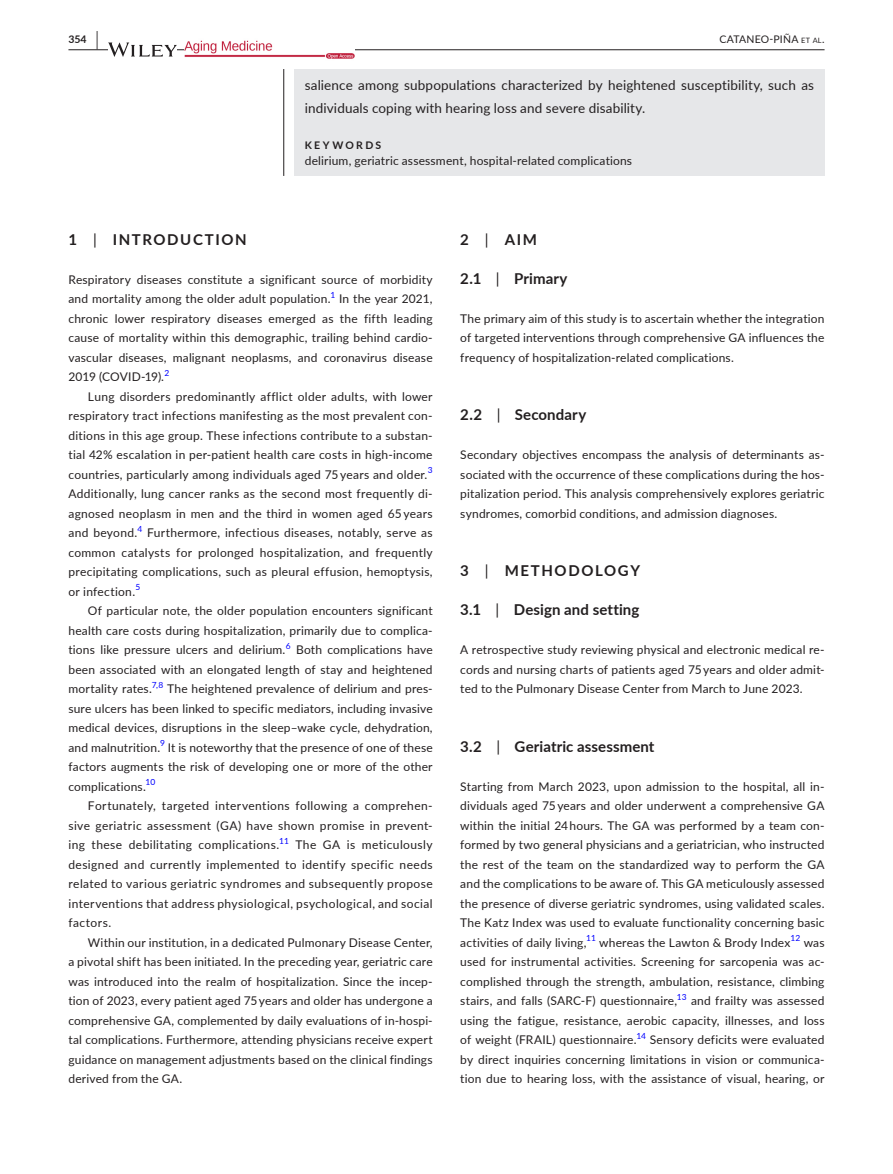
<style>
.page{position:relative;width:893px;height:1174px;background:#fff}
.page>*{position:absolute;margin:0;border:0;box-sizing:border-box;transform-origin:0 0}
.t1{font:700 15px "Lato";letter-spacing:.01em;color:#231f20}
.t2{font:700 15px "Lato";letter-spacing:.105em;color:#231f20}
.t3{font:700 15px "Lato";letter-spacing:.11em;color:#231f20}
.t4{font:13.5px/22.5px "Lato";letter-spacing:.01em;color:#231f20}
.t5{font:12px/19.5px "Lato";letter-spacing:.015em;color:#231f20;text-align:justify}
.t6{font:10.5px "Lato";letter-spacing:.02em;color:#231f20}
.t7{font:700 10.5px "Lato";letter-spacing:.22em;color:#231f20}
.t8{font:8.4px "Lato";letter-spacing:-.005em;color:#00f}
.s1{font-size:19.5px}
.s2{font-size:7.35px}
.s3{font-weight:400}
</style>
<div class="page">
<hr style="left:68px;top:49px;width:756px;height:1px;background:#231f20">
<svg style="left:108px;top:42px;width:69px;height:15px"></svg>
<img style="left:185px;top:40px;width:170px;height:19px">
<div style="left:294px;top:69px;width:530px;height:107px;background:#e6e7e9"></div>
<hr style="left:283px;top:69px;width:1px;height:107px;background:#231f20">
<p class="t7" style="left:68px;top:31px;width:31px">354 <span class="s1">|</span></p>
<p class="t6" style="left:719px;top:31px;width:107px">CATANEO-PIÑA <span class="s2">et al</span>.</p>
<p class="t4" style="left:305px;top:74px;width:511px">salience among subpopulations characterized by heightened susceptibility, such as individuals coping with hearing loss and severe disability.</p>
<p class="t7" style="left:305px;top:137px;width:78px">KEYWORDS</p>
<p class="t5" style="left:305px;top:151px;width:329px">delirium, geriatric assessment, hospital-related complications</p>
<p class="t2" style="left:68px;top:228px;width:180px">1 <span class="s3">|</span> INTRODUCTION</p>
<p class="t5" style="left:68px;top:269px;width:366px">Respiratory diseases constitute a significant source of morbidity and mortality among the older adult population.<sup>1</sup> In the year 2021, chronic lower respiratory diseases emerged as the fifth leading cause of mortality within this demographic, trailing behind cardio&shy;vascular diseases, malignant neoplasms, and coronavirus disease 2019 (COVID-19).<sup>2</sup></p>
<p class="t5" style="left:68px;top:386px;width:366px;text-indent:20px">Lung disorders predominantly afflict older adults, with lower respiratory tract infections manifesting as the most prevalent con&shy;ditions in this age group. These infections contribute to a substan&shy;tial 42% escalation in per-patient health care costs in high-income countries, particularly among individuals aged 75 years and older.<sup>3<br></sup>Additionally, lung cancer ranks as the second most frequently di&shy;agnosed neoplasm in men and the third in women aged 65 years and beyond.</p>
<p class="t8" style="left:137px;top:523px;width:6px">4</p>
<p class="t5" style="left:68px;top:522px;width:366px;text-indent:79px">Furthermore, infectious diseases, notably, serve as common catalysts for prolonged hospitalization, and frequently precipitating complications, such as pleural effusion, hemoptysis, or infection.</p>
<p class="t8" style="left:136px;top:581px;width:6px">5</p>
<p class="t5" style="left:68px;top:600px;width:366px;text-indent:20px">Of particular note, the older population encounters significant health care costs during hospitalization, primarily due to complica&shy;tions like pressure ulcers and delirium.</p>
<p class="t8" style="left:286px;top:640px;width:6px">6</p>
<p class="t5" style="left:68px;top:639px;width:366px;text-indent:228px">Both complications have been associated with an elongated length of stay and heightened mortality rates.</p>
<p class="t8" style="left:152px;top:679px;width:13px">7,8</p>
<p class="t5" style="left:68px;top:678px;width:366px;text-indent:99px">The heightened prevalence of delirium and pres&shy;sure ulcers has been linked to specific mediators, including invasive medical devices, disruptions in the sleep–wake cycle, dehydration, and malnutrition.</p>
<p class="t8" style="left:160px;top:737px;width:6px">9</p>
<p class="t5" style="left:68px;top:737px;width:366px;text-indent:99px">It is noteworthy that the presence of one of these factors augments the risk of developing one or more of the other complications.</p>
<p class="t8" style="left:146px;top:776px;width:11px">10</p>
<p class="t5" style="left:68px;top:795px;width:366px;text-indent:20px">Fortunately, targeted interventions following a comprehen&shy;sive geriatric assessment (GA) have shown promise in prevent&shy;ing these debilitating complications.</p>
<p class="t8" style="left:279px;top:835px;width:11px">11</p>
<p class="t5" style="left:68px;top:834px;width:366px;text-indent:227px">The GA is meticulously designed and currently implemented to identify specific needs related to various geriatric syndromes and subsequently propose interventions that address physiological, psychological, and social factors.</p>
<p class="t5" style="left:68px;top:932px;width:366px;text-indent:20px">Within our institution, in a dedicated Pulmonary Disease Center, a pivotal shift has been initiated. In the preceding year, geriatric care was introduced into the realm of hospitalization. Since the incep&shy;tion of 2023, every patient aged 75 years and older has undergone a comprehensive GA, complemented by daily evaluations of in-hospi&shy;tal complications. Furthermore, attending physicians receive expert guidance on management adjustments based on the clinical findings derived from the GA.</p>
<p class="t1" style="left:460px;top:228px;width:78px">2 <span class="s3">|</span> AIM</p>
<p class="t1" style="left:460px;top:267px;width:109px">2.1 <span class="s3">|</span> Primary</p>
<p class="t5" style="left:460px;top:308px;width:366px">The primary aim of this study is to ascertain whether the integration of targeted interventions through comprehensive GA influences the frequency of hospitalization-related complications.</p>
<p class="t1" style="left:460px;top:404px;width:128px">2.2 <span class="s3">|</span> Secondary</p>
<p class="t5" style="left:460px;top:444px;width:366px">Secondary objectives encompass the analysis of determinants as&shy;sociated with the occurrence of these complications during the hos&shy;pitalization period. This analysis comprehensively explores geriatric syndromes, comorbid conditions, and admission diagnoses.</p>
<p class="t3" style="left:460px;top:560px;width:181px">3 <span class="s3">|</span> METHODOLOGY</p>
<p class="t1" style="left:460px;top:599px;width:181px">3.1 <span class="s3">|</span> Design and setting</p>
<p class="t5" style="left:460px;top:639px;width:366px">A retrospective study reviewing physical and electronic medical re&shy;cords and nursing charts of patients aged 75 years and older admit&shy;ted to the Pulmonary Disease Center from March to June 2023.</p>
<p class="t1" style="left:460px;top:735px;width:196px">3.2 <span class="s3">|</span> Geriatric assessment</p>
<p class="t5" style="left:460px;top:776px;width:366px">Starting from March 2023, upon admission to the hospital, all in&shy;dividuals aged 75 years and older underwent a comprehensive GA within the initial 24 hours. The GA was performed by a team con&shy;formed by two general physicians and a geriatrician, who instructed the rest of the team on the standardized way to perform the GA and the complications to be aware of. This GA meticulously assessed the presence of diverse geriatric syndromes, using validated scales.<br>The Katz Index was used to evaluate functionality concerning basic activities of daily living,</p>
<p class="t8" style="left:586px;top:932px;width:11px">11</p>
<p class="t5" style="left:599px;top:932px;width:193px">whereas the Lawton &amp; Brody Index</p>
<p class="t8" style="left:790px;top:932px;width:11px">12</p>
<p class="t5" style="left:460px;top:932px;width:366px;text-indent:343px">was used for instrumental activities. Screening for sarcopenia was ac&shy;complished through the strength, ambulation, resistance, climbing stairs, and falls (SARC-F) questionnaire,<sup>13</sup> and frailty was assessed using the fatigue, resistance, aerobic capacity, illnesses, and loss of weight (FRAIL) questionnaire.<sup>14</sup> Sensory deficits were evaluated by direct inquiries concerning limitations in vision or communica&shy;tion due to hearing loss, with the assistance of visual, hearing, or</p>
</div>
